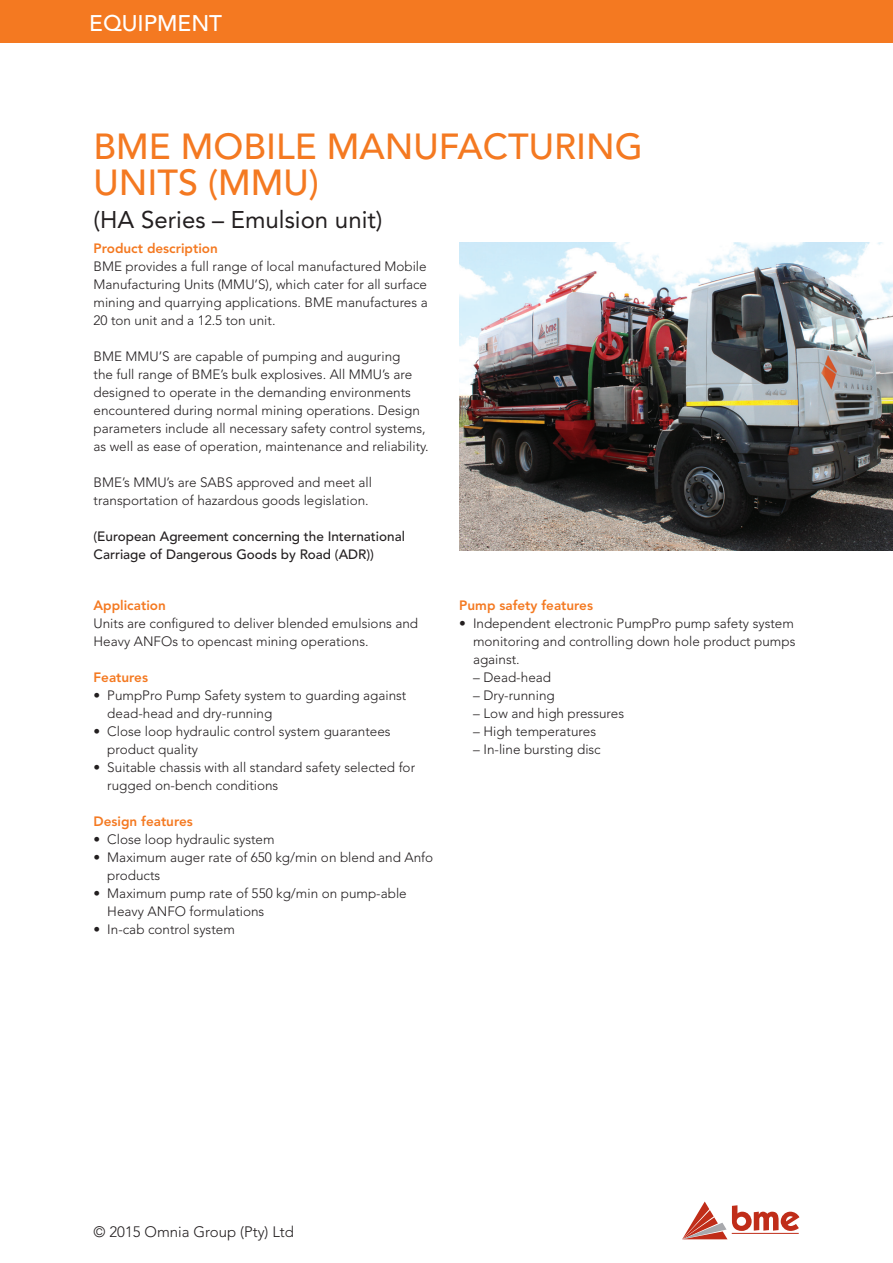
<style>
.page{position:relative;width:893px;height:1263px;background:#fff}
.page>*{position:absolute;margin:0;border:0;box-sizing:border-box;transform-origin:0 0}
.t1{font:500 36px/36px "Avenir";color:#f47921}
.t2{font:24px "Avenir";color:#231f20}
.t3{font:500 22.5px "Avenir";color:#fff}
.t4{font:300 15px "Avenir";color:#231f20}
.t5{font:300 13.5px/18px "Avenir";color:#231f20}
.t6{font:500 13.5px/18px "Avenir";color:#231f20}
.t7{font:800 13.5px "Avenir";color:#f47921}
</style>
<div class="page">
<svg style="left:682px;top:1201px;width:117px;height:38px"></svg>
<hr style="left:732px;top:1233px;width:67px;height:1px;background:#c02d19">
<div style="left:0;top:0;width:893px;height:43px;background:#f47921"></div>
<img style="left:459px;top:242px;width:434px;height:308px">
<h3 class="t3" style="left:89px;top:10px;width:134px">equi pment</h3>
<h1 class="t1" style="left:94px;top:130px;width:545px">BME Mobi le Manufacturi ng units (MMU)</h1>
<h2 class="t2" style="left:94px;top:206px;width:290px">(HA Series – Emulsion unit)</h2>
<p class="t7" style="left:94px;top:240px;width:126px">Product description</p>
<p class="t5" style="left:94px;top:257px;width:336px;text-align:justify">BME provides a full range of local manufactured Mobile Manufacturing Units (MMU’S), which cater for all surface mining and quarrying applications. BME manufactures a 20 ton unit and a 12.5 ton unit.</p>
<p class="t5" style="left:94px;top:347px;width:337px">BME MMU’S are capable of pumping and auguring<br>the full range of BME’s bulk explosives. All MMU’s are designed to operate in the demanding environments encountered during normal mining operations. Design parameters include all necessary safety control systems, as well as ease of operation, maintenance and reliability.</p>
<p class="t5" style="left:94px;top:473px;width:280px">BME’s MMU’s are SABS approved and meet all transportation of hazardous goods legislation.</p>
<p class="t6" style="left:94px;top:527px;width:313px">(European Agreement concerning the International<br>Carriage of Dangerous Goods by Road (ADR))</p>
<p class="t7" style="left:94px;top:597px;width:74px">Application</p>
<p class="t5" style="left:94px;top:614px;width:326px">Units are configured to deliver blended emulsions and<br>Heavy ANFOs to opencast mining operations.</p>
<p class="t7" style="left:94px;top:669px;width:56px">Features</p>
<p class="t5" style="left:107px;top:686px;width:301px;text-indent:-14px">• PumpPro Pump Safety system to guarding against dead-head and dry-running</p>
<p class="t5" style="left:107px;top:722px;width:285px;text-indent:-14px">• Close loop hydraulic control system guarantees product quality</p>
<p class="t5" style="left:107px;top:758px;width:309px;text-indent:-14px">• Suitable chassis with all standard safety selected for rugged on-bench conditions</p>
<p class="t7" style="left:94px;top:813px;width:101px">Design features</p>
<p class="t5" style="left:94px;top:830px;width:183px">• Close loop hydraulic system</p>
<p class="t5" style="left:107px;top:848px;width:327px;text-indent:-14px">• Maximum auger rate of 650 kg/min on blend and Anfo products</p>
<p class="t5" style="left:107px;top:884px;width:301px;text-indent:-14px">• Maximum pump rate of 550 kg/min on pump-able<br>Heavy ANFO formulations</p>
<p class="t5" style="left:94px;top:920px;width:143px">• In-cab control system</p>
<p class="t7" style="left:459px;top:597px;width:135px">Pump safety features</p>
<p class="t5" style="left:459px;top:614px;width:336px">• Independent electronic PumpPro pump safety system</p>
<p class="t5" style="left:473px;top:632px;width:324px">monitoring and controlling down hole product pumps</p>
<p class="t5" style="left:473px;top:650px;width:48px">against.</p>
<p class="t5" style="left:459px;top:668px;width:93px">◦ – Dead-head</p>
<p class="t5" style="left:459px;top:686px;width:97px">◦ – Dry-running</p>
<p class="t5" style="left:459px;top:704px;width:166px">◦ – Low and high pressures</p>
<p class="t5" style="left:459px;top:722px;width:138px">◦ – High temperatures</p>
<p class="t5" style="left:459px;top:740px;width:143px">◦ – In-line bursting disc</p>
<p class="t4" style="left:94px;top:1223px;width:202px">© 2015 Omnia Group (Pty) Ltd</p>
</div>
